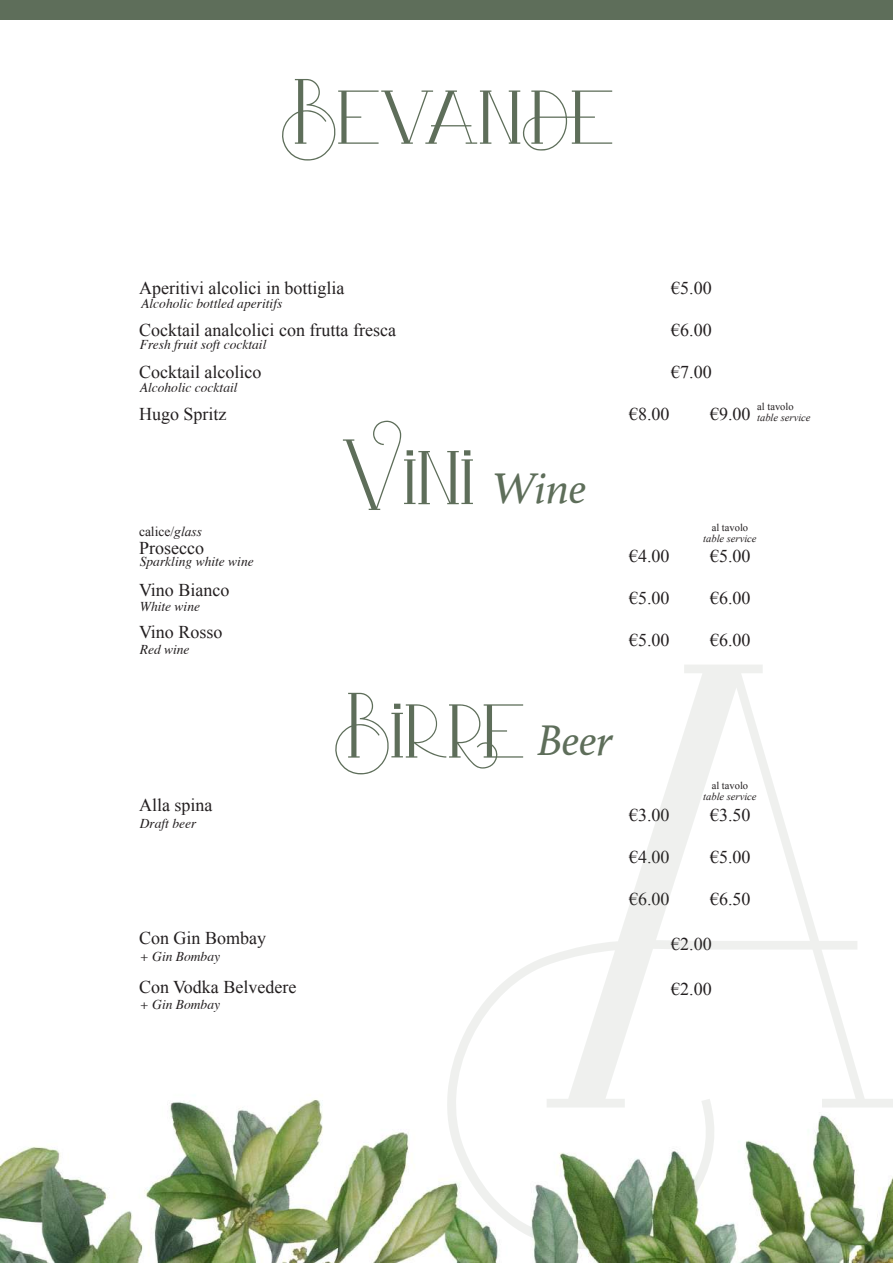
<style>
.page{position:relative;width:893px;height:1263px;background:#fff}
.page>*{position:absolute;margin:0;border:0;box-sizing:border-box;transform-origin:0 0}
.t1{font:109.5px "Arkadelphia Demo";color:#5e6e5a}
.t2{font:italic 45px "Athelas";color:#5e6e5a}
.t3{font:18px "Times New Roman";color:#231f20}
.t4{font:italic 13.5px "Times";color:#231f20}
.t5{font:13.5px "Times New Roman";color:#231f20}
.t6{font:italic 10.5px "Times New Roman";color:#231f20}
.t7{font:10.5px "Times New Roman";color:#231f20}
.s1{font-style:italic}
</style>
<div class="page">
<img style="left:0;top:1099px;width:892px;height:164px">
<svg style="left:447px;top:665px;width:445px;height:584px"></svg>
<div style="left:0;top:0;width:892px;height:19px;background:#5e6e5a"></div>
<h1 class="t1" style="left:281px;top:51px;width:334px">Bevande</h1>
<p class="t3" style="left:139px;top:276px;width:207px">Aperitivi alcolici in bottiglia</p>
<p class="t3" style="left:139px;top:318px;width:258px">Cocktail analcolici con frutta fresca</p>
<p class="t3" style="left:139px;top:360px;width:124px">Cocktail alcolico</p>
<p class="t3" style="left:139px;top:402px;width:89px">Hugo Spritz</p>
<p class="t4" style="left:141px;top:292px;width:143px">Alcoholic bottled aperitifs</p>
<p class="t4" style="left:140px;top:333px;width:128px">Fresh fruit soft cocktail</p>
<p class="t4" style="left:140px;top:376px;width:99px">Alcoholic cocktail</p>
<h1 class="t1" style="left:341px;top:412px;width:134px">Vini</h1>
<p class="t5" style="left:139px;top:522px;width:64px">calice/<span class="s1">glass</span></p>
<p class="t3" style="left:139px;top:536px;width:66px">Prosecco</p>
<p class="t3" style="left:139px;top:578px;width:92px">Vino Bianco</p>
<p class="t3" style="left:139px;top:620px;width:85px">Vino Rosso</p>
<p class="t4" style="left:140px;top:550px;width:116px">Sparkling white wine</p>
<p class="t4" style="left:140px;top:594px;width:62px">White wine</p>
<p class="t4" style="left:140px;top:638px;width:51px">Red wine</p>
<h2 class="t2" style="left:493px;top:453px;width:95px">Wine</h2>
<p class="t3" style="left:139px;top:793px;width:75px">Alla spina</p>
<p class="t4" style="left:140px;top:812px;width:58px">Draft beer</p>
<h1 class="t1" style="left:334px;top:665px;width:192px">Birre</h1>
<h2 class="t2" style="left:537px;top:705px;width:77px">Beer</h2>
<p class="t3" style="left:139px;top:926px;width:129px">Con Gin Bombay</p>
<p class="t4" style="left:140px;top:945px;width:82px">+ Gin Bombay</p>
<p class="t3" style="left:139px;top:975px;width:159px">Con Vodka Belvedere</p>
<p class="t4" style="left:140px;top:993px;width:82px">+ Gin Bombay</p>
<p class="t3" style="left:671px;top:276px;width:42px">€5.00</p>
<p class="t3" style="left:671px;top:318px;width:42px">€6.00</p>
<p class="t3" style="left:671px;top:360px;width:42px">€7.00</p>
<p class="t7" style="left:757px;top:400px;width:38px">al tavolo</p>
<p class="t6" style="left:757px;top:410px;width:55px">table service</p>
<p class="t3" style="left:629px;top:402px;width:42px">€8.00</p>
<p class="t3" style="left:710px;top:402px;width:42px">€9.00</p>
<p class="t7" style="left:711px;top:521px;width:38px">al tavolo</p>
<p class="t6" style="left:703px;top:531px;width:55px">table service</p>
<p class="t3" style="left:629px;top:544px;width:42px">€4.00</p>
<p class="t3" style="left:710px;top:544px;width:42px">€5.00</p>
<p class="t3" style="left:629px;top:586px;width:42px">€5.00</p>
<p class="t3" style="left:710px;top:586px;width:42px">€6.00</p>
<p class="t3" style="left:629px;top:628px;width:42px">€5.00</p>
<p class="t3" style="left:710px;top:628px;width:42px">€6.00</p>
<p class="t7" style="left:711px;top:779px;width:38px">al tavolo</p>
<p class="t6" style="left:703px;top:789px;width:55px">table service</p>
<p class="t3" style="left:629px;top:803px;width:42px">€3.00</p>
<p class="t3" style="left:710px;top:803px;width:42px">€3.50</p>
<p class="t3" style="left:629px;top:845px;width:42px">€4.00</p>
<p class="t3" style="left:710px;top:845px;width:42px">€5.00</p>
<p class="t3" style="left:629px;top:887px;width:42px">€6.00</p>
<p class="t3" style="left:710px;top:887px;width:42px">€6.50</p>
<p class="t3" style="left:671px;top:932px;width:42px">€2.00</p>
<p class="t3" style="left:671px;top:977px;width:42px">€2.00</p>
</div>
